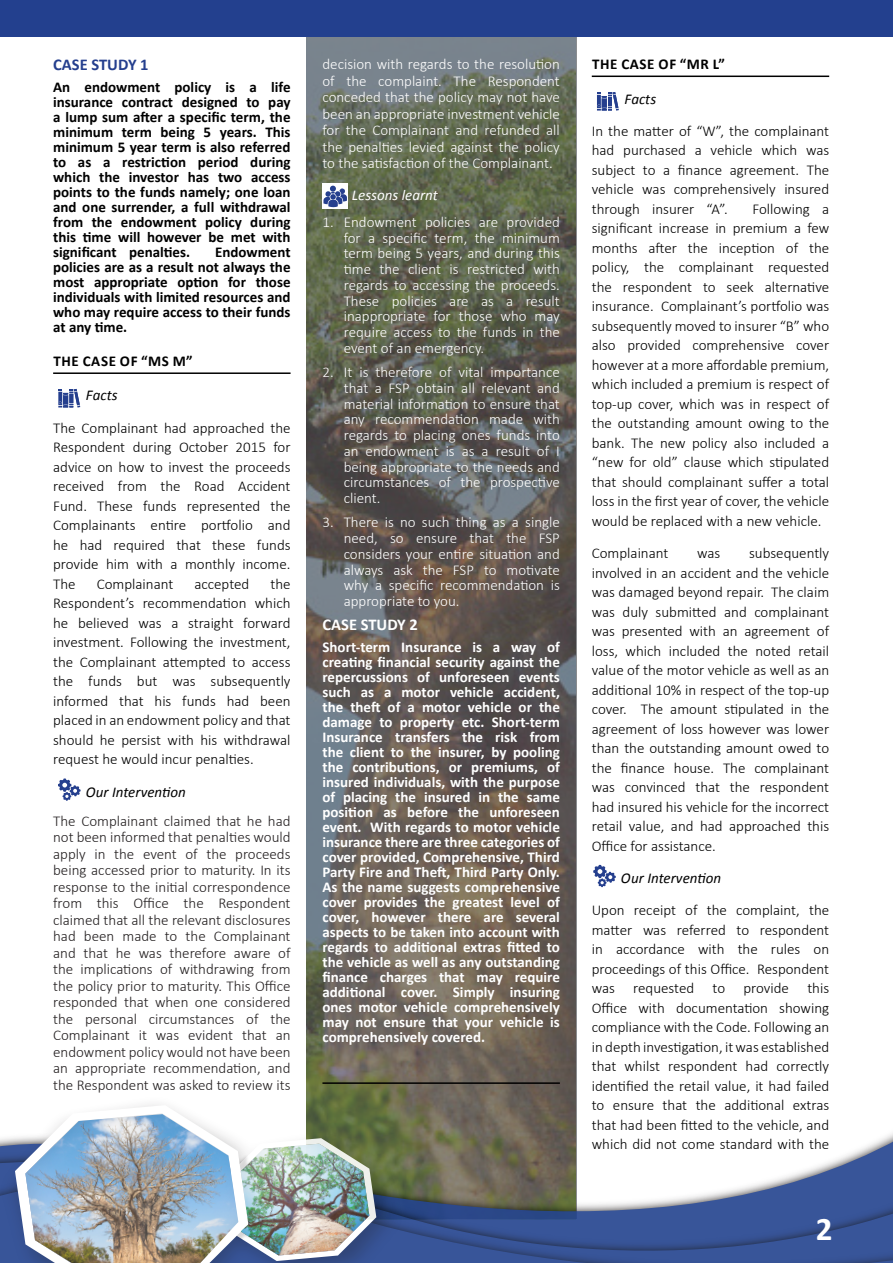
<style>
.page{position:relative;width:893px;height:1263px;background:#fff}
.page>*{position:absolute;margin:0;border:0;box-sizing:border-box;transform-origin:0 0}
.t1{font:700 33px "Calibri";color:#fff}
.t2{font:700 16.5px "Calibri";color:#253f8e}
.t3{font:700 16.5px "Calibri";color:#fff}
.BODY_TEXT{font:300 15px/19.5px "Calibri";color:#000;text-align:justify}
.BODY_TEXT-2{font:300 15px/15.8px "Calibri";color:#fff;text-align:justify}
.CASE_STUDY_ITALIC{font:700 15px/15px "Calibri";color:#fff;text-align:justify}
.BODY_TEXT-3{font:300 15px/16.5px "Calibri";color:#231f20;text-align:justify}
.CASE_STUDY_ITALIC-2{font:700 15px/15px "Calibri";color:#000;text-align:justify}
.BODY_TEXT-4{font:italic 15px "Calibri";color:#000}
.case_heading{font:700 15px "Calibri";letter-spacing:.04em;color:#000}
.BODY_TEXT-5{font:italic 15px "Calibri";color:#fff}
</style>
<div class="page">
<svg style="left:306px;top:37px;width:271px;height:1076px;background:#646258"></svg>
<svg style="left:412px;top:1113px;width:165px;height:8px"></svg>
<img style="left:412px;top:1121px;width:165px;height:10px">
<svg style="left:412px;top:1133px;width:481px;height:7px"></svg>
<svg style="left:412px;top:1143px;width:481px;height:5px"></svg>
<svg style="left:412px;top:1148px;width:481px;height:115px;fill:#385599"></svg>
<img style="left:0;top:1090px;width:412px;height:173px">
<svg style="left:15px;top:1105px;width:361px;height:158px"></svg>
<img style="left:240px;top:1144px;width:129px;height:111px">
<img style="left:25px;top:1114px;width:213px;height:149px">
<div style="left:0;top:0;width:893px;height:37px;background:#23408e"></div>
<hr style="left:53px;top:372px;width:238px;height:2px;background:#000">
<svg style="left:58px;top:389px;width:22px;height:19px"></svg>
<svg style="left:58px;top:778px;width:23px;height:23px"></svg>
<hr style="left:322px;top:1082px;width:238px;height:2px;background:#000">
<div style="left:322px;top:184px;width:26px;height:25px;background:#fff"></div>
<svg style="left:323px;top:186px;width:24px;height:21px"></svg>
<hr style="left:592px;top:76px;width:237px;height:1px;background:#000">
<svg style="left:597px;top:92px;width:22px;height:19px"></svg>
<svg style="left:593px;top:865px;width:23px;height:22px"></svg>
<p class="t2" style="left:53px;top:54px;width:97px">CASE STUDY 1</p>
<p class="CASE_STUDY_ITALIC-2" style="left:53px;top:79px;width:239px">An endowment policy is a life insurance contract designed to pay a lump sum after a specific term, the minimum term being 5 years. This minimum 5 year term is also referred to as a restriction period during which the investor has two access points to the funds namely; one loan and one surrender, a full withdrawal from the endowment policy during this time will however be met with significant penalties.</p>
<p class="CASE_STUDY_ITALIC-2" style="left:53px;top:244px;width:239px;text-indent:162px">Endowment policies are as a result not always the most appropriate option for those individuals with limited resources and who may require access to their funds at any time.</p>
<p class="case_heading" style="left:53px;top:351px;width:141px">THE CASE OF “MS M”</p>
<p class="BODY_TEXT-4" style="left:86px;top:385px;width:33px">Facts</p>
<p class="BODY_TEXT" style="left:53px;top:417px;width:239px">The Complainant had approached the Respondent during October 2015 for advice on how to invest the proceeds received from the Road Accident Fund. These funds represented the Complainants entire portfolio and he had required that these funds provide him with a monthly income.<br>The</p>
<p class="BODY_TEXT" style="left:53px;top:573px;width:239px;text-indent:217px">the Respondent’s recommendation which he believed was a straight forward investment. Following the investment, the Complainant attempted to access the funds but was subsequently informed that his funds had been placed in an endowment policy and that should he persist with his withdrawal request he would incur penalties.</p>
<p class="BODY_TEXT-4" style="left:86px;top:781px;width:102px">Our Intervention</p>
<p class="BODY_TEXT-3" style="left:53px;top:812px;width:239px">The Complainant claimed that he had not been informed that penalties would apply in the event of the proceeds being accessed prior to maturity. In its response to the initial correspondence from this Office the Respondent claimed that all the relevant disclosures had been made to the Complainant and that he was therefore aware of the implications of withdrawing from the policy prior to maturity. This Office responded that when one considered the personal circumstances of the Complainant it was evident that an endowment policy would not have been an appropriate recommendation, and the Respondent was asked to review its</p>
<p class="BODY_TEXT" style="left:97px;top:573px;width:78px">Complainant</p>
<p class="BODY_TEXT" style="left:194px;top:573px;width:56px">accepted</p>
<p class="BODY_TEXT-2" style="left:322px;top:55px;width:239px;line-height:16.5px">decision with regards to the resolution of the complaint. The Respondent conceded that the policy may not have been an appropriate investment vehicle for the Complainant and refunded all the penalties levied against the policy to the satisfaction of the Complainant.</p>
<p class="BODY_TEXT-5" style="left:352px;top:185px;width:88px">Lessons learnt</p>
<p class="BODY_TEXT-2" style="left:344px;top:213px;width:218px;text-indent:-21px">1. Endowment policies are provided for a specific term, the minimum term being 5 years, and during this time the client is restricted with regards to accessing the proceeds.<br>These policies are as a result inappropriate for those who may require access to the funds in the event of an emergency.</p>
<p class="BODY_TEXT-2" style="left:344px;top:363px;width:218px;text-indent:-21px">2. It is therefore of vital importance that a FSP obtain all relevant and material information to ensure that any recommendation made with regards to placing ones funds into an endowment is as a result of I being appropriate to the needs and circumstances of the prospective client.</p>
<p class="BODY_TEXT-2" style="left:344px;top:514px;width:218px;text-indent:-21px">3. There is no such thing as a single need, so ensure that the FSP considers your entire situation and always ask the FSP to motivate why a specific recommendation is appropriate to you.</p>
<p class="t3" style="left:322px;top:614px;width:97px">CASE STUDY 2</p>
<p class="CASE_STUDY_ITALIC" style="left:322px;top:639px;width:239px">Short-term Insurance is a way of creating financial security against the repercussions of unforeseen events such as a motor vehicle accident, the theft of a motor vehicle or the damage to property etc. Short-term Insurance transfers the risk from the client to the insurer, by pooling the contributions, or premiums, of insured individuals, with the purpose of placing the insured in the same position as before the unforeseen event. With regards to motor vehicle insurance there are three categories of cover provided, Comprehensive, Third Party Fire and Theft, Third Party Only.<br>As the name suggests comprehensive cover provides the greatest level of cover, however there are several aspects to be taken into account with regards to additional extras fitted to the vehicle as well as any outstanding finance charges that may require additional cover. Simply insuring ones motor vehicle comprehensively may not ensure that your vehicle is comprehensively covered.</p>
<p class="case_heading" style="left:592px;top:55px;width:134px">THE CASE OF “MR L”</p>
<p class="BODY_TEXT-4" style="left:624px;top:88px;width:33px">Facts</p>
<p class="BODY_TEXT" style="left:592px;top:120px;width:239px">In the matter of “W”, the complainant had purchased a vehicle which was subject to a finance agreement. The vehicle was comprehensively insured through insurer “A”.</p>
<p class="BODY_TEXT" style="left:592px;top:198px;width:239px;text-indent:161px">Following a significant increase in premium a few months after the inception of the policy, the complainant requested the respondent to seek alternative insurance. Complainant’s portfolio was subsequently moved to insurer “B” who also provided comprehensive cover however at a more affordable premium, which included a premium is respect of top-up cover, which was in respect of the outstanding amount owing to the bank. The new policy also included a “new for old” clause which stipulated that should complainant suffer a total loss in the first year of cover, the vehicle would be replaced with a new vehicle.</p>
<p class="BODY_TEXT" style="left:592px;top:543px;width:78px">Complainant</p>
<p class="BODY_TEXT" style="left:697px;top:543px;width:25px">was</p>
<p class="BODY_TEXT" style="left:592px;top:543px;width:239px;text-indent:157px">subsequently involved in an accident and the vehicle was damaged beyond repair. The claim was duly submitted and complainant was presented with an agreement of loss, which included the noted retail value of the motor vehicle as well as an additional 10% in respect of the top-up cover. The amount stipulated in the agreement of loss however was lower than the outstanding amount owed to the finance house. The complainant was convinced that the respondent had insured his vehicle for the incorrect retail value, and had approached this Office for assistance.</p>
<p class="BODY_TEXT-4" style="left:621px;top:868px;width:102px">Our Intervention</p>
<p class="BODY_TEXT" style="left:592px;top:900px;width:239px">Upon receipt of the complaint, the matter was referred to respondent in accordance with the rules on proceedings of this Office. Respondent was requested to provide this Office with documentation showing compliance with the Code. Following an in depth investigation, it was established that whilst respondent had correctly identified the retail value, it had failed to ensure that the additional extras that had been fitted to the vehicle, and which did not come standard with the</p>
<h1 class="t1" style="left:816px;top:1208px;width:18px">2</h1>
</div>
